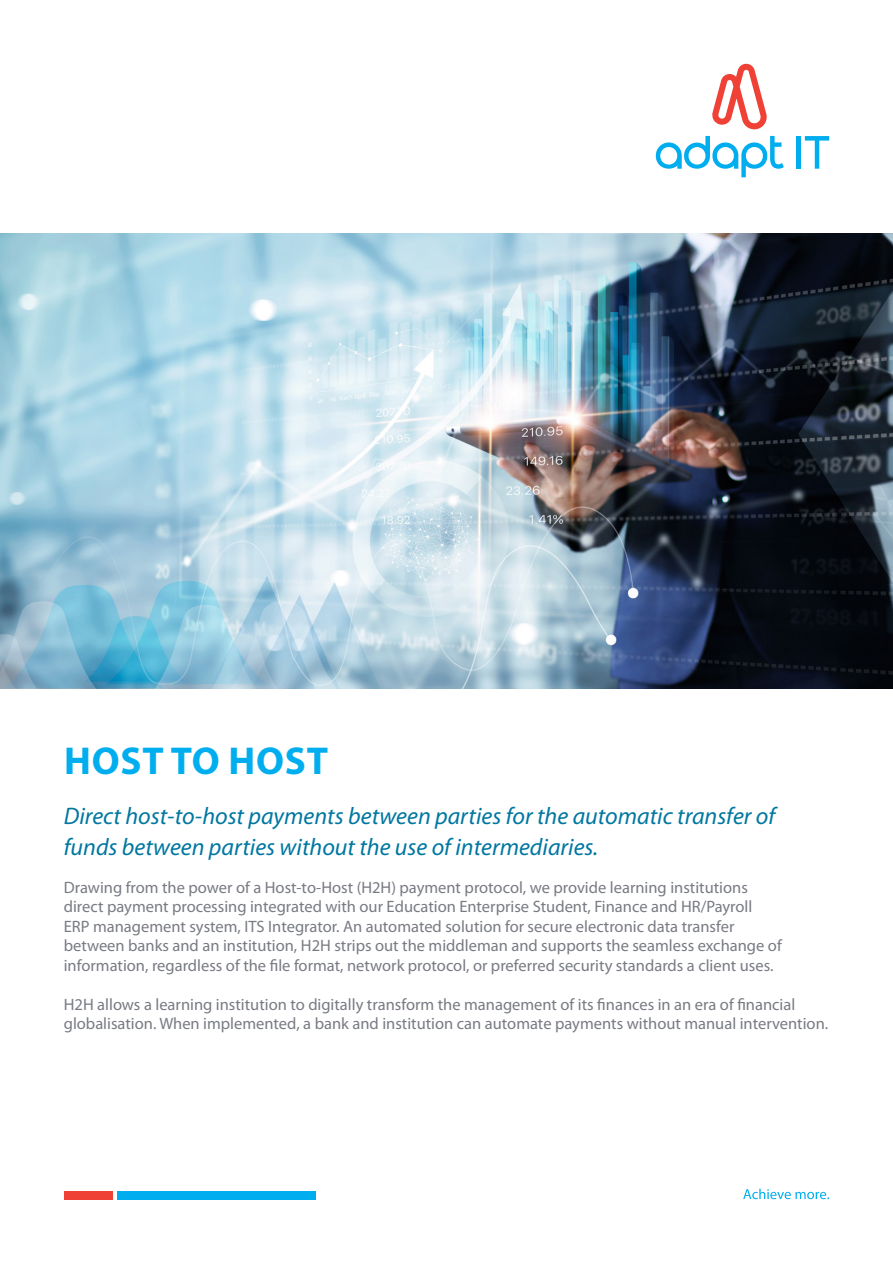
<style>
.page{position:relative;width:893px;height:1263px;background:#fff}
.page>*{position:absolute;margin:0;border:0;box-sizing:border-box;transform-origin:0 0}
.t1{font:700 39px "Myriad Pro";letter-spacing:.02em;color:#00aeef}
.t2{font:italic 24px/31.5px "Myriad Pro";color:#0077a0}
.t3{font:16.5px/19.5px "Myriad Pro";color:#787b83}
</style>
<div class="page">
<svg style="left:712px;top:64px;width:55px;height:65px"></svg>
<svg style="left:656px;top:136px;width:128px;height:41px"></svg>
<hr style="left:797px;top:136px;width:4px;height:33px;background:#00aeef">
<svg style="left:805px;top:136px;width:24px;height:33px"></svg>
<img style="left:0;top:233px;width:893px;height:455px">
<div style="left:64px;top:1191px;width:48px;height:8px;background:#ef4136"></div>
<div style="left:117px;top:1191px;width:198px;height:8px;background:#00aeef"></div>
<svg style="left:743px;top:1189px;width:86px;height:10px"></svg>
<h1 class="t1" style="left:64px;top:736px;width:265px">HOST TO HOST</h1>
<h2 class="t2" style="left:64px;top:800px;width:713px">Direct host-to-host payments between parties for the automatic transfer of funds between parties without the use of intermediaries.</h2>
<p class="t3" style="left:64px;top:877px;width:719px">Drawing from the power of a Host-to-Host (H2H) payment protocol, we provide learning institutions direct payment processing integrated with our Education Enterprise Student, Finance and HR/Payroll ERP management system, ITS Integrator. An automated solution for secure electronic data transfer between banks and an institution, H2H strips out the middleman and supports the seamless exchange of information, regardless of the file format, network protocol, or preferred security standards a client uses.</p>
<p class="t3" style="left:64px;top:994px;width:766px">H2H allows a learning institution to digitally transform the management of its finances in an era of financial globalisation. When implemented, a bank and institution can automate payments without manual intervention.</p>
</div>
